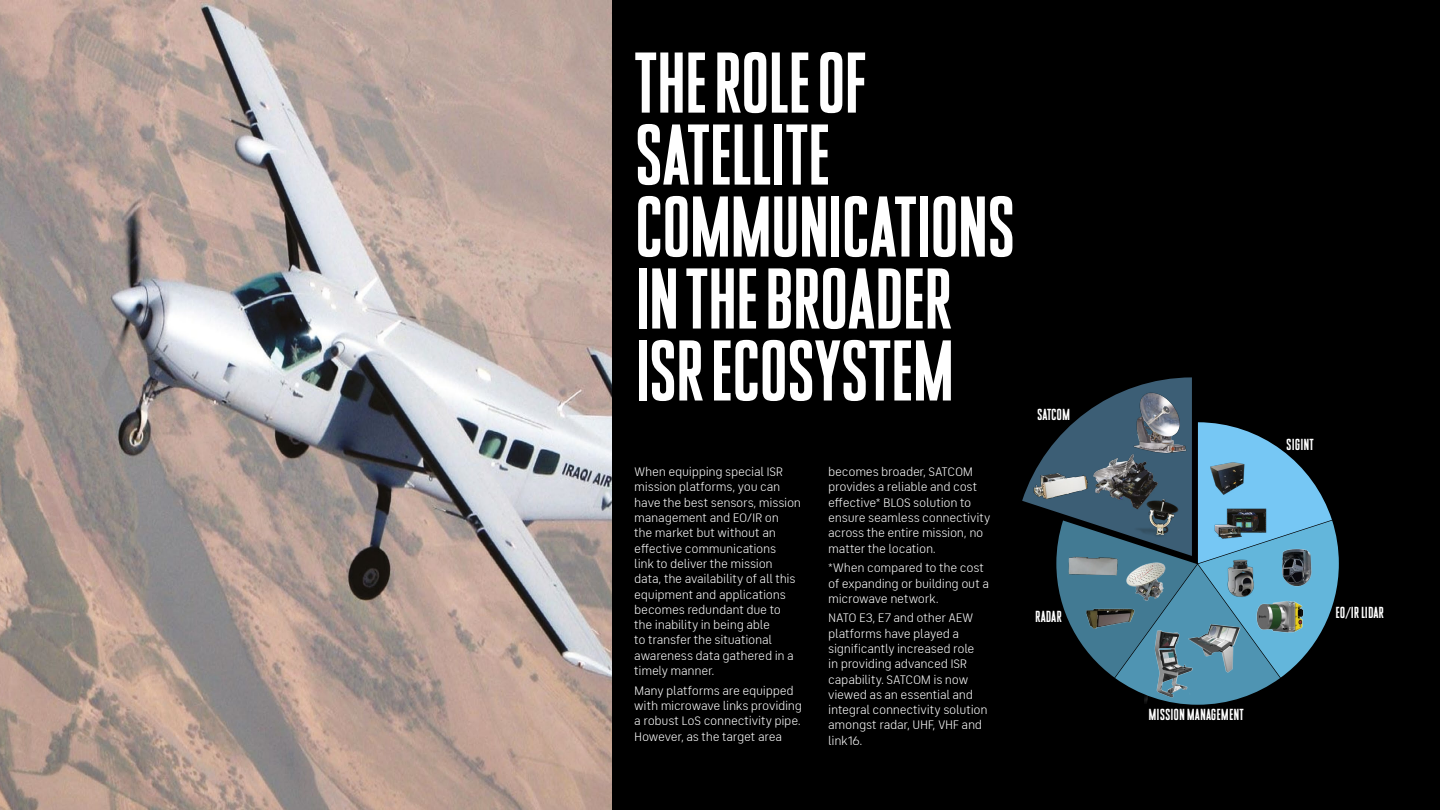
<style>
.page{position:relative;width:1440px;height:810px;background:#fff}
.page>*{position:absolute;margin:0;border:0;box-sizing:border-box;transform-origin:0 0}
.t1{font:85.88px/72px "Inmarsat Infinite Standard";letter-spacing:-.025em;color:#fff}
.t2{font:15.98px "Inmarsat Infinite Standard";color:#fff}
.t3{font:12.75px/15.3px "FS Industrie";letter-spacing:-.025em;color:#fff}
.s1{font-family:"Myriad Pro"}
</style>
<div class="page">
<img style="left:0;top:0;width:612px;height:810px">
<div style="left:612px;top:0;width:828px;height:810px;background:#000"></div>
<svg style="left:1022px;top:377px;width:317px;height:328px"></svg>
<img style="left:1031px;top:471px;width:59px;height:29px">
<img style="left:1127px;top:382px;width:69px;height:76px">
<img style="left:1126px;top:497px;width:56px;height:41px">
<img style="left:1092px;top:453px;width:71px;height:60px">
<img style="left:1207px;top:460px;width:55px;height:41px">
<img style="left:1211px;top:501px;width:59px;height:45px">
<img style="left:1226px;top:560px;width:28px;height:37px">
<img style="left:1280px;top:547px;width:33px;height:35px">
<img style="left:1245px;top:582px;width:73px;height:74px">
<img style="left:1185px;top:618px;width:58px;height:57px">
<img style="left:1117px;top:558px;width:67px;height:45px">
<img style="left:1065px;top:550px;width:58px;height:29px">
<img style="left:1085px;top:605px;width:52px;height:25px">
<img style="left:1145px;top:630px;width:49px;height:73px">
<h1 class="t1" style="left:634px;top:51px;width:383px">THE ROLE OF<br>SATELLITE<br>COMMUNICATIONS<br>IN THE BROADER<br>ISR ECOSYSTEM</h1>
<p class="t3" style="left:634px;top:464px;width:168px">When equipping special ISR mission platforms, you can have the best sensors, mission management and EO/IR on<br>the market but without an effective communications<br>link to deliver the mission data, the availability of all this equipment and applications becomes redundant due to the inability in being able<br>to transfer the situational awareness data gathered in a timely manner.</p>
<p class="t3" style="left:634px;top:683px;width:169px">Many platforms are equipped with microwave links providing a robust LoS connectivity pipe.<br>However, as the target area</p>
<p class="t3" style="left:828px;top:464px;width:164px">becomes broader, SATCOM provides a reliable and cost effective* BLOS solution to ensure seamless connectivity across the entire mission, no matter the location.</p>
<p class="t3" style="left:828px;top:560px;width:162px">*When compared to the cost of expanding or building out a microwave network.</p>
<p class="t3" style="left:828px;top:611px;width:161px">NATO E3, E7 and other AEW platforms have played a significantly increased role in providing advanced ISR capability. SATCOM is now viewed as an essential and integral connectivity solution amongst radar, UHF, VHF and link16.</p>
<p class="t2" style="left:1037px;top:409px;width:35px">SATCOM</p>
<p class="t2" style="left:1035px;top:611px;width:28px">RADAR</p>
<p class="t2" style="left:1286px;top:439px;width:29px">SIGINT</p>
<p class="t2" style="left:1149px;top:709px;width:97px">MISSION MANAGEMENT</p>
<p class="t2" style="left:1335px;top:607px;width:50px">EO<span class="s1">/</span>IR LIDAR</p>
</div>
